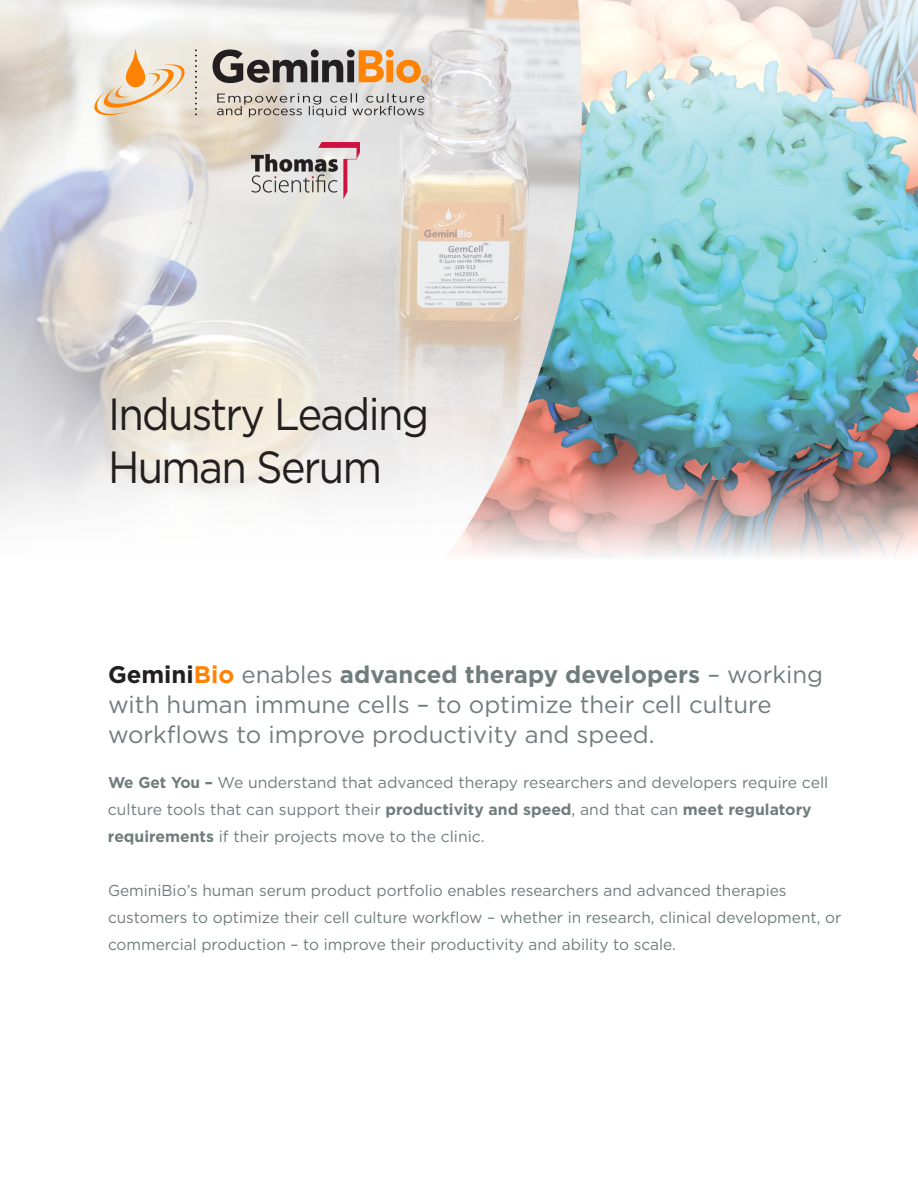
<style>
.page{position:relative;width:918px;height:1188px;background:#fff}
.page>*{position:absolute;margin:0;border:0;box-sizing:border-box;transform-origin:0 0}
.t1{font:45px/52.5px "Gotham";letter-spacing:-.04em;color:#231f20;scale:.92 1}
.t2{font:24px/30px "Gotham";color:#717c7d}
.t3{font:15.75px/27px "Gotham";color:#717c7d}
.s1{font-weight:700;color:#231f20}
.s2{font-weight:700;color:#ff8200}
.s3{font-weight:700}
</style>
<div class="page">
<img style="left:0;top:0;width:918px;height:445px">
<img style="left:0;top:445px;width:918px;height:112px">
<svg style="left:93px;top:49px;width:94px;height:68px;background:#eed8bc"></svg>
<svg style="left:195px;top:49px;width:2px;height:66px"></svg>
<svg style="left:217px;top:93px;width:207px;height:24px;background:#c0bcb8"></svg>
<div style="left:422px;top:76px;width:6px;height:7px;border:1px solid #ff8200;border-radius:50%"></div>
<svg style="left:213px;top:49px;width:213px;height:34px;background:#ad9781"></svg>
<img style="left:251px;top:143px;width:108px;height:55px">
<p class="t1" style="left:108px;top:387px;width:351px">Industry Leading<br>Human Serum</p>
<p class="t2" style="left:108px;top:659px;width:717px"><span class="s1">Gemini</span><span class="s2">Bio</span> enables <span class="s3">advanced therapy developers</span> – working with human immune cells – to optimize their cell culture workflows to improve productivity and speed.</p>
<p class="t3" style="left:108px;top:769px;width:722px"><span class="s3">We Get You –</span> We understand that advanced therapy researchers and developers require cell culture tools that can support their <span class="s3">productivity and speed</span>, and that can <span class="s3">meet regulatory requirements</span> if their projects move to the clinic.</p>
<p class="t3" style="left:108px;top:877px;width:735px">GeminiBio’s human serum product portfolio enables researchers and advanced therapies customers to optimize their cell culture workflow – whether in research, clinical development, or commercial production – to improve their productivity and ability to scale.</p>
</div>
